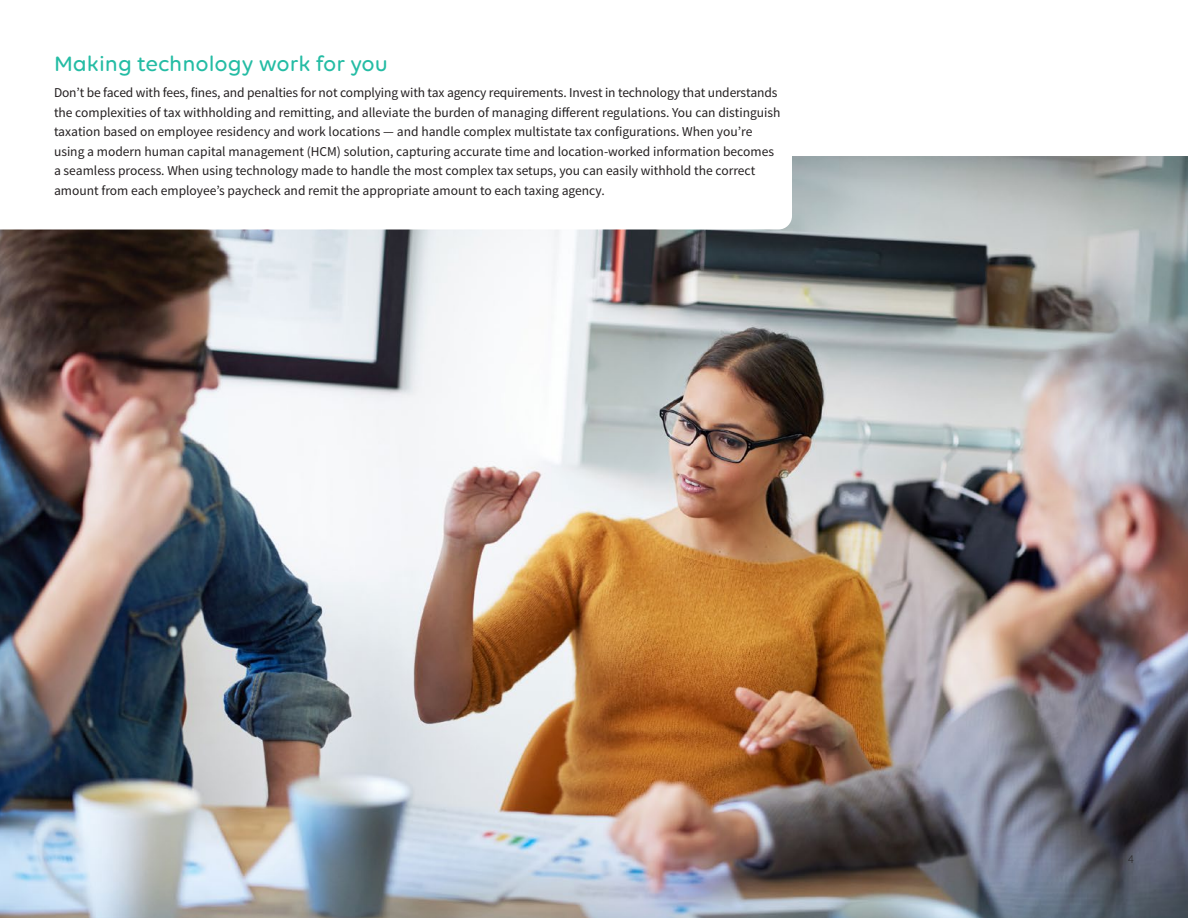
<style>
.page{position:relative;width:1188px;height:918px;background:#fff}
.page>*{position:absolute;margin:0;border:0;box-sizing:border-box;transform-origin:0 0}
.Body_text_header_12_13_Dark_Teal{font:500 22.5px "Volte Rounded";color:#24bca4}
.Body_text_9_12_Black{font:13.5px/19.5px "Source Sans Pro";color:#231f20}
.Page_number{font:300 12px "Source Sans Pro";color:#231f20}
</style>
<div class="page">
<img style="left:0;top:156px;width:1188px;height:762px">
<svg style="left:0;top:156px;width:792px;height:73px"></svg>
<p class="Body_text_header_12_13_Dark_Teal" style="left:54px;top:50px;width:335px">Making technology work for you</p>
<p class="Body_text_9_12_Black" style="left:54px;top:83px;width:728px">Don’t be faced with fees, fines, and penalties for not complying with tax agency requirements. Invest in technology that understands the complexities of tax withholding and remitting, and alleviate the burden of managing different regulations. You can distinguish taxation based on employee residency and work locations — and handle complex multistate tax configurations. When you’re using a modern human capital management (HCM) solution, capturing accurate time and location-worked information becomes a seamless process. When using technology made to handle the most complex tax setups, you can easily withhold the correct amount from each employee’s paycheck and remit the appropriate amount to each taxing agency.</p>
<p class="Page_number" style="left:1128px;top:851px;width:7px">4</p>
</div>
